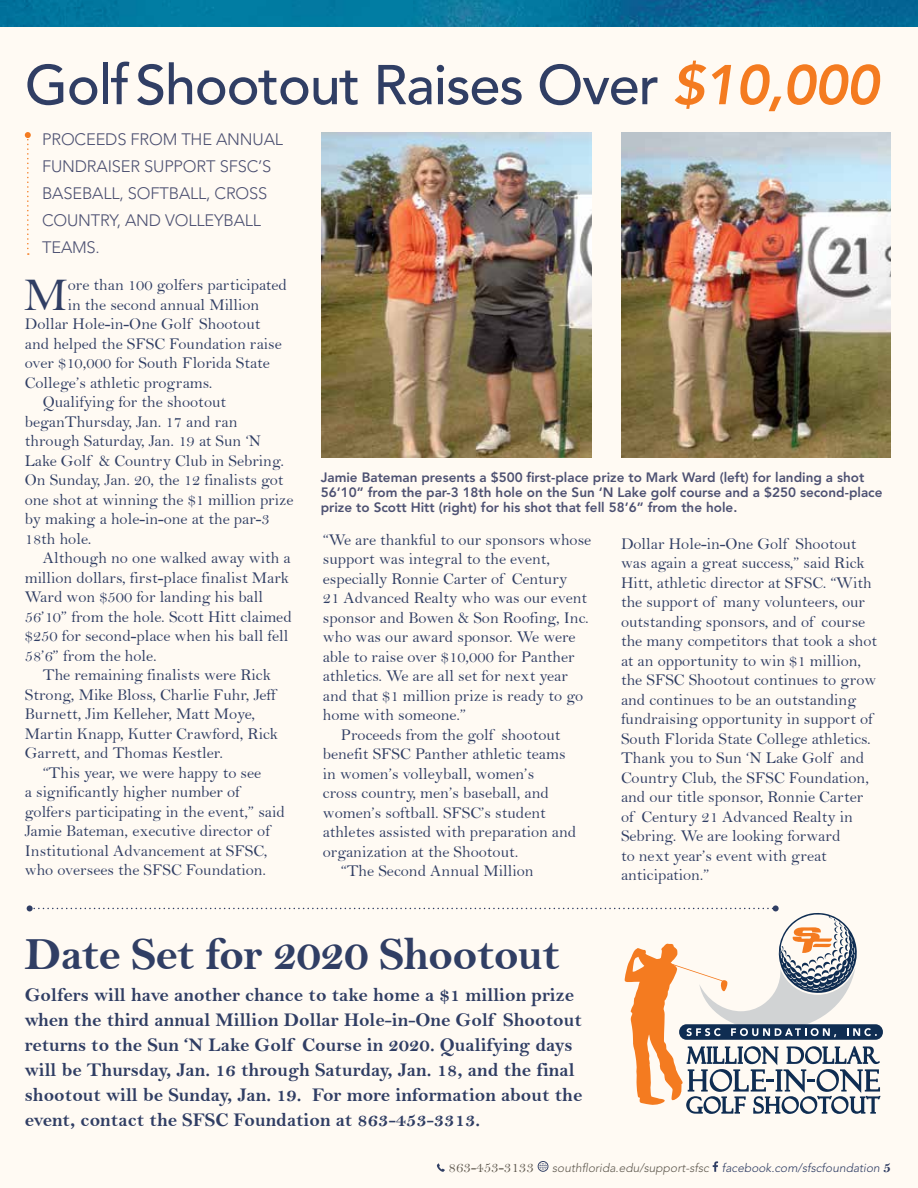
<style>
.page{position:relative;width:918px;height:1188px;background:#fffaf3}
.page>*{position:absolute;margin:0;border:0;box-sizing:border-box;transform-origin:0 0}
.Headline_Bell_27_pt{font:500 55.5px "Avenir LT Std";letter-spacing:-.02em;color:#303e64}
.t1{font:47.25px "Bell";color:#303e64}
.Headline_Avenir_27_p{font:46.5px "Bell MT Bold";letter-spacing:-.02em;color:#303e64}
.Headline_Bell_MT_13p{font:19.5px/24.9px "Bell MT Bold";color:#303e64}
.t2{font:16.5px/19.5px "Bell";color:#303e64}
.Cutline_Avenir_9pt_h{font:300 16.5px/27px "Avenir LT Std";letter-spacing:-.01em;color:#4d5172}
.Cutline_Avenir_9pt_h-2{font:800 13.5px/15px "Avenir LT Std";color:#4d5172}
.t3{font:italic 300 12px "Avenir LT Std";color:#605a50}
.s1{font-weight:800;font-style:italic;color:#f47b20}
.s2{font-family:"Bell";font-weight:400;font-style:normal;font-size:15px}
.s3{color:#303e64}
.s4{font-family:"Bell MT Bold";font-weight:400;font-style:normal;font-size:15px;color:#303e64}
</style>
<div class="page">
<svg style="left:437px;top:1163px;width:8px;height:9px"></svg>
<svg style="left:538px;top:1161px;width:10px;height:11px"></svg>
<svg style="left:713px;top:1161px;width:5px;height:11px"></svg>
<img style="left:0;top:0;width:918px;height:27px">
<img style="left:322px;top:132px;width:270px;height:325px">
<img style="left:621px;top:132px;width:270px;height:325px">
<svg style="left:25px;top:132px;width:6px;height:123px"></svg>
<svg style="left:27px;top:905px;width:854px;height:209px"></svg>
<p class="Headline_Bell_27_pt" style="left:25px;top:53px;width:856px">Golf Shootout Raises Over <span class="s1">$10,000</span></p>
<p class="Cutline_Avenir_9pt_h" style="left:42px;top:125px;width:243px">PROCEEDS FROM THE ANNUAL<br>FUNDRAISER SUPPORT SFSC’S<br>BASEBALL, SOFTBALL, CROSS<br>COUNTRY, AND VOLLEYBALL<br>TEAMS.</p>
<p class="t1" style="left:24px;top:267px;width:45px">M</p>
<p class="t2" style="left:68px;top:275px;width:221px">ore than 100 golfers participated</p>
<p class="t2" style="left:68px;top:295px;width:193px">in the second annual Million</p>
<p class="t2" style="left:25px;top:314px;width:237px">Dollar Hole-in-One Golf Shootout</p>
<p class="t2" style="left:25px;top:334px;width:258px">and helped the SFSC Foundation raise</p>
<p class="t2" style="left:25px;top:353px;width:246px">over $10,000 for South Florida State</p>
<p class="t2" style="left:25px;top:373px;width:189px">College’s athletic programs.</p>
<p class="t2" style="left:25px;top:392px;width:270px;text-indent:18px">Qualifying for the shootout beganThursday, Jan. 17 and ran through Saturday, Jan. 19 at Sun ‘N<br>Lake Golf &amp; Country Club in Sebring.<br>On Sunday, Jan. 20, the 12 finalists got one shot at winning the $1 million prize by making a hole-in-one at the par-3<br>18th hole.</p>
<p class="t2" style="left:25px;top:548px;width:268px;text-indent:18px">Although no one walked away with a million dollars, first-place finalist Mark Ward won $500 for landing his ball 56’10” from the hole. Scott Hitt claimed $250 for second-place when his ball fell 58’6” from the hole.</p>
<p class="t2" style="left:25px;top:665px;width:255px;text-indent:18px">The remaining finalists were Rick Strong, Mike Bloss, Charlie Fuhr, Jeff Burnett, Jim Kelleher, Matt Moye, Martin Knapp, Kutter Crawford, Rick Garrett, and Thomas Kestler.</p>
<p class="t2" style="left:25px;top:763px;width:261px;text-indent:18px">“This year, we were happy to see<br>a significantly higher number of golfers participating in the event,” said Jamie Bateman, executive director of Institutional Advancement at SFSC, who oversees the SFSC Foundation.</p>
<p class="Cutline_Avenir_9pt_h-2" style="left:321px;top:470px;width:563px">Jamie Bateman presents a $500 first-place prize to Mark Ward (left) for landing a shot<br>56’10” from the par-3 18th hole on the Sun ‘N Lake golf course and a $250 second-place prize to Scott Hitt (right) for his shot that fell 58’6” from the hole.</p>
<p class="t2" style="left:621px;top:534px;width:258px">Dollar Hole-in-One Golf Shootout was again a great success,” said Rick Hitt, athletic director at SFSC. “With the support of many volunteers, our outstanding sponsors, and of course the many competitors that took a shot at an opportunity to win $1 million, the SFSC Shootout continues to grow and continues to be an outstanding fundraising opportunity in support of South Florida State College athletics.<br>Thank you to Sun ‘N Lake Golf and Country Club, the SFSC Foundation, and our title sponsor, Ronnie Carter of Century 21 Advanced Realty in Sebring. We are looking forward<br>to next year’s event with great anticipation.”</p>
<p class="t2" style="left:323px;top:530px;width:270px">“We are thankful to our sponsors whose support was integral to the event, especially Ronnie Carter of Century<br>21 Advanced Realty who was our event sponsor and Bowen &amp; Son Roofing, Inc. who was our award sponsor. We were able to raise over $10,000 for Panther athletics. We are all set for next year and that $1 million prize is ready to go home with someone.”</p>
<p class="t2" style="left:323px;top:725px;width:255px;text-indent:18px">Proceeds from the golf shootout benefit SFSC Panther athletic teams in women’s volleyball, women’s<br>cross country, men’s baseball, and women’s softball. SFSC’s student athletes assisted with preparation and organization at the Shootout.</p>
<p class="t2" style="left:341px;top:861px;width:194px">“The Second Annual Million</p>
<p class="Headline_Avenir_27_p" style="left:25px;top:927px;width:537px">Date Set for 2020 Shootout</p>
<p class="Headline_Bell_MT_13p" style="left:25px;top:983px;width:559px">Golfers will have another chance to take home a $1 million prize when the third annual Million Dollar Hole-in-One Golf Shootout returns to the Sun ‘N Lake Golf Course in 2020. Qualifying days will be Thursday, Jan. 16 through Saturday, Jan. 18, and the final shootout will be Sunday, Jan. 19. For more information about the event, contact the SFSC Foundation at 863-453-3313.</p>
<p class="t3" style="left:449px;top:1161px;width:444px"><span class="s2">863-453-3133</span> southflorida.edu/support-sfsc <span class="s3">facebook.com/sfscfoundation</span> <span class="s4">5</span></p>
</div>
